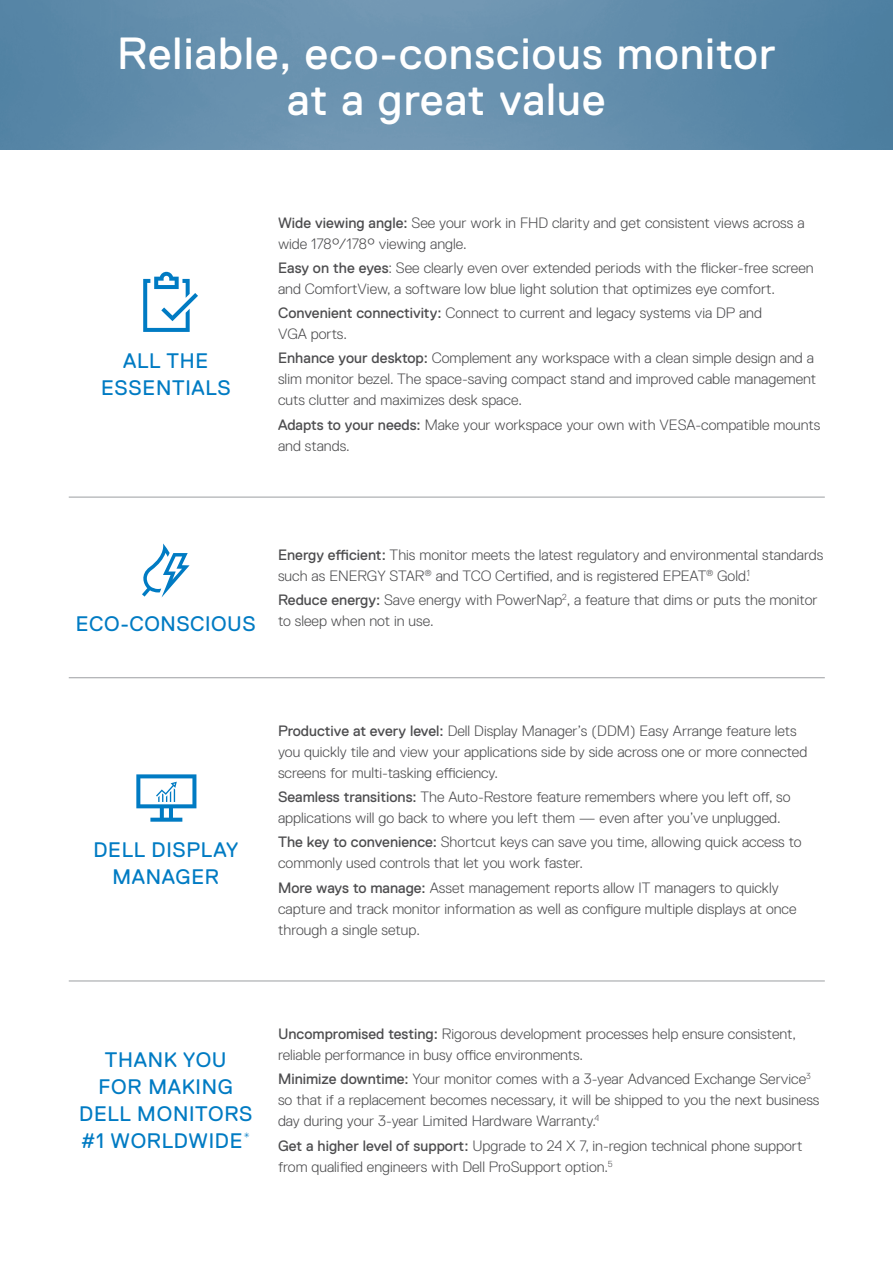
<style>
.page{position:relative;width:893px;height:1263px;background:#fff}
.page>*{position:absolute;margin:0;border:0;box-sizing:border-box;transform-origin:0 0}
.t1{font:45px/46.5px "Dell Replica";letter-spacing:.025em;color:#fff;text-align:center}
.t2{font:21px/27px "Dell Replica";letter-spacing:.035em;color:#007bc3;text-align:center}
.t3{font:300 15px/21px "Dell Replica";color:#4d4d4f}
.s1{font-weight:400}
</style>
<div class="page">
<img style="left:0;top:0;width:893px;height:150px">
<hr style="left:69px;top:496px;width:756px;height:2px;background:#a7a9ac">
<hr style="left:69px;top:677px;width:756px;height:1px;background:#a7a9ac">
<hr style="left:69px;top:980px;width:756px;height:1px;background:#a7a9ac">
<svg style="left:136px;top:774px;width:60px;height:48px"></svg>
<svg style="left:142px;top:543px;width:48px;height:54px"></svg>
<svg style="left:143px;top:272px;width:55px;height:60px"></svg>
<p class="t1" style="left:117px;top:30px;width:660px">Reliable, eco-conscious monitor at a great value</p>
<p class="t2" style="left:101px;top:347px;width:131px">ALL THE<br>ESSENTIALS</p>
<p class="t3" style="left:278px;top:212px;width:528px"><span class="s1">Wide viewing angle:</span> See your work in FHD clarity and get consistent views across a wide 178°/178° viewing angle.</p>
<p class="t3" style="left:278px;top:257px;width:537px"><span class="s1">Easy on the eyes</span>: See clearly even over extended periods with the flicker-free screen and ComfortView, a software low blue light solution that optimizes eye comfort.</p>
<p class="t3" style="left:278px;top:303px;width:485px"><span class="s1">Convenient connectivity:</span> Connect to current and legacy systems via DP and<br>VGA ports.</p>
<p class="t3" style="left:278px;top:348px;width:540px"><span class="s1">Enhance your desktop:</span> Complement any workspace with a clean simple design and a slim monitor bezel. The space-saving compact stand and improved cable management cuts clutter and maximizes desk space.</p>
<p class="t3" style="left:278px;top:414px;width:544px"><span class="s1">Adapts to your needs:</span> Make your workspace your own with VESA-compatible mounts and stands.</p>
<p class="t3" style="left:278px;top:544px;width:547px"><span class="s1">Energy efficient:</span> This monitor meets the latest regulatory and environmental standards such as ENERGY STAR<sup>®</sup> and TCO Certified, and is registered EPEAT<sup>®</sup> Gold.<sup>1</sup></p>
<p class="t3" style="left:278px;top:590px;width:541px"><span class="s1">Reduce energy:</span> Save energy with PowerNap<sup>2</sup>, a feature that dims or puts the monitor</p>
<p class="t2" style="left:76px;top:611px;width:181px">ECO-CONSCIOUS</p>
<p class="t3" style="left:278px;top:611px;width:157px">to sleep when not in use.</p>
<p class="t2" style="left:93px;top:837px;width:146px">DELL DISPLAY<br>MANAGER</p>
<p class="t3" style="left:278px;top:720px;width:531px"><span class="s1">Productive at every level:</span> Dell Display Manager’s (DDM) Easy Arrange feature lets you quickly tile and view your applications side by side across one or more connected screens for multi-tasking efficiency.</p>
<p class="t3" style="left:278px;top:786px;width:514px"><span class="s1">Seamless transitions:</span> The Auto-Restore feature remembers where you left off, so applications will go back to where you left them — even after you’ve unplugged.</p>
<p class="t3" style="left:278px;top:832px;width:525px"><span class="s1">The key to convenience:</span> Shortcut keys can save you time, allowing quick access to commonly used controls that let you work faster.</p>
<p class="t3" style="left:278px;top:877px;width:520px"><span class="s1">More ways to manage:</span> Asset management reports allow IT managers to quickly capture and track monitor information as well as configure multiple displays at once through a single setup.</p>
<p class="t2" style="left:79px;top:1046px;width:175px">THANK YOU<br>FOR MAKING<br>DELL MONITORS #1 WORLDWIDE<sup>*</sup></p>
<p class="t3" style="left:278px;top:1023px;width:520px"><span class="s1">Uncompromised testing:</span> Rigorous development processes help ensure consistent, reliable performance in busy office environments.</p>
<p class="t3" style="left:278px;top:1069px;width:543px"><span class="s1">Minimize downtime:</span> Your monitor comes with a 3-year Advanced Exchange Service<sup>3 </sup>so that if a replacement becomes necessary, it will be shipped to you the next business day during your 3-year Limited Hardware Warranty.<sup>4</sup></p>
<p class="t3" style="left:278px;top:1135px;width:526px"><span class="s1">Get a higher level of support:</span> Upgrade to 24 X 7, in-region technical phone support from qualified engineers with Dell ProSupport option.<sup>5</sup></p>
</div>
